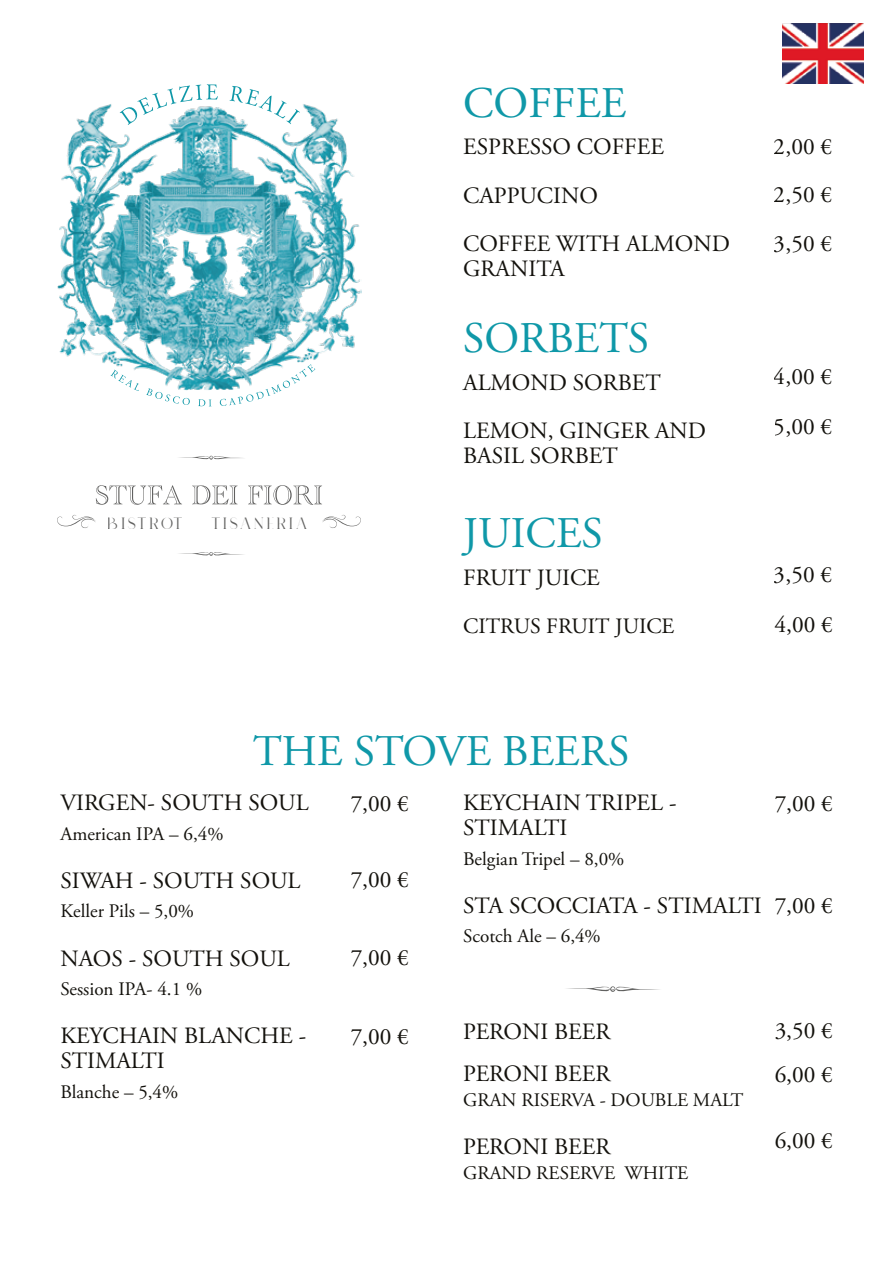
<style>
.page{position:relative;width:893px;height:1263px;background:#fff}
.page>*{position:absolute;margin:0;border:0;box-sizing:border-box;transform-origin:0 0}
.t1{font:43.8px "Adobe Garamond Pro";color:#0f98a8}
.t2{font:23.4px/48.4px "Adobe Garamond Pro";color:#13110c}
.t3{font:21.9px "Adobe Garamond Pro";color:#13110c}
.t4{font:19.05px "Adobe Garamond Pro";color:#13110c}
.t5{font:16.2px "Gangitem";letter-spacing:.2em;color:#616160}
</style>
<div class="page">
<img style="left:58px;top:100px;width:304px;height:290px">
<svg style="left:120px;top:84px;width:98px;height:41px"></svg>
<svg style="left:230px;top:86px;width:70px;height:38px"></svg>
<svg style="left:110px;top:370px;width:29px;height:21px"></svg>
<svg style="left:146px;top:388px;width:44px;height:17px"></svg>
<svg style="left:198px;top:399px;width:14px;height:7px"></svg>
<svg style="left:220px;top:364px;width:95px;height:42px"></svg>
<svg style="left:96px;top:485px;width:86px;height:20px"></svg>
<svg style="left:192px;top:485px;width:46px;height:19px"></svg>
<svg style="left:248px;top:485px;width:74px;height:20px"></svg>
<svg style="left:322px;top:515px;width:39px;height:13px"></svg>
<svg style="left:57px;top:515px;width:39px;height:13px"></svg>
<svg style="left:179px;top:552px;width:65px;height:4px"></svg>
<svg style="left:179px;top:456px;width:63px;height:4px"></svg>
<svg style="left:566px;top:986px;width:94px;height:6px"></svg>
<img style="left:782px;top:23px;width:81px;height:60px">
<p class="t5" style="left:108px;top:514px;width:200px">BISTROT - TISANERIA</p>
<h1 class="t1" style="left:463px;top:77px;width:165px">COFFEE</h1>
<p class="t2" style="left:463px;top:123px;width:268px">ESPRESSO COFFEE<br>CAPPUCINO<br>COFFEE WITH ALMOND</p>
<p class="t2" style="left:463px;top:245px;width:103px">GRANITA</p>
<h1 class="t1" style="left:463px;top:312px;width:188px">SORBETS</h1>
<p class="t2" style="left:463px;top:359px;width:244px">ALMOND SORBET<br>LEMON, GINGER AND</p>
<p class="t2" style="left:463px;top:432px;width:156px">BASIL SORBET</p>
<h1 class="t1" style="left:463px;top:507px;width:141px">JUICES</h1>
<p class="t2" style="left:463px;top:554px;width:138px">FRUIT JUICE</p>
<p class="t3" style="left:463px;top:613px;width:213px">CITRUS FRUIT JUICE</p>
<p class="t2" style="left:774px;top:123px;width:60px;text-align:justify">2,00 € 2,50 € 3,50 €</p>
<p class="t2" style="left:774px;top:352px;width:60px;line-height:50.7px">4,00 €<br>5,00 €</p>
<p class="t2" style="left:774px;top:550px;width:60px;line-height:49.9px">3,50 €<br>4,00 €</p>
<h1 class="t1" style="left:253px;top:725px;width:378px">THE STOVE BEERS</h1>
<p class="t2" style="left:60px;top:779px;width:250px">VIRGEN- SOUTH SOUL</p>
<p class="t4" style="left:60px;top:822px;width:165px">American IPA – 6,4%</p>
<p class="t2" style="left:60px;top:857px;width:242px">SIWAH - SOUTH SOUL</p>
<p class="t4" style="left:60px;top:900px;width:135px">Keller Pils – 5,0%</p>
<p class="t2" style="left:60px;top:935px;width:231px">NAOS - SOUTH SOUL</p>
<p class="t4" style="left:60px;top:977px;width:143px">Session IPA- 4.1 %</p>
<p class="t2" style="left:60px;top:1024px;width:247px;line-height:25px">KEYCHAIN BLANCHE -<br>STIMALTI</p>
<p class="t4" style="left:60px;top:1080px;width:119px">Blanche – 5,4%</p>
<p class="t2" style="left:351px;top:780px;width:60px">7,00 €</p>
<p class="t2" style="left:351px;top:856px;width:60px">7,00 €</p>
<p class="t2" style="left:351px;top:934px;width:60px">7,00 €</p>
<p class="t2" style="left:351px;top:1013px;width:60px">7,00 €</p>
<p class="t2" style="left:463px;top:791px;width:215px;line-height:25px">KEYCHAIN TRIPEL -<br>STIMALTI</p>
<p class="t4" style="left:463px;top:847px;width:163px">Belgian Tripel – 8,0%</p>
<p class="t2" style="left:463px;top:882px;width:300px">STA SCOCCIATA - STIMALTI</p>
<p class="t4" style="left:463px;top:925px;width:139px">Scotch Ale – 6,4%</p>
<p class="t2" style="left:463px;top:1011px;width:149px;line-height:42px">PERONI BEER<br>PERONI BEER</p>
<p class="t4" style="left:463px;top:1088px;width:282px">GRAN RISERVA - DOUBLE MALT</p>
<p class="t2" style="left:463px;top:1123px;width:149px">PERONI BEER</p>
<p class="t4" style="left:463px;top:1162px;width:227px">GRAND RESERVE WHITE</p>
<p class="t2" style="left:774px;top:780px;width:60px">7,00 €</p>
<p class="t2" style="left:774px;top:882px;width:60px">7,00 €</p>
<p class="t2" style="left:774px;top:1008px;width:60px;line-height:44.7px">3,50 €<br>6,00 €</p>
<p class="t2" style="left:774px;top:1117px;width:60px">6,00 €</p>
</div>
